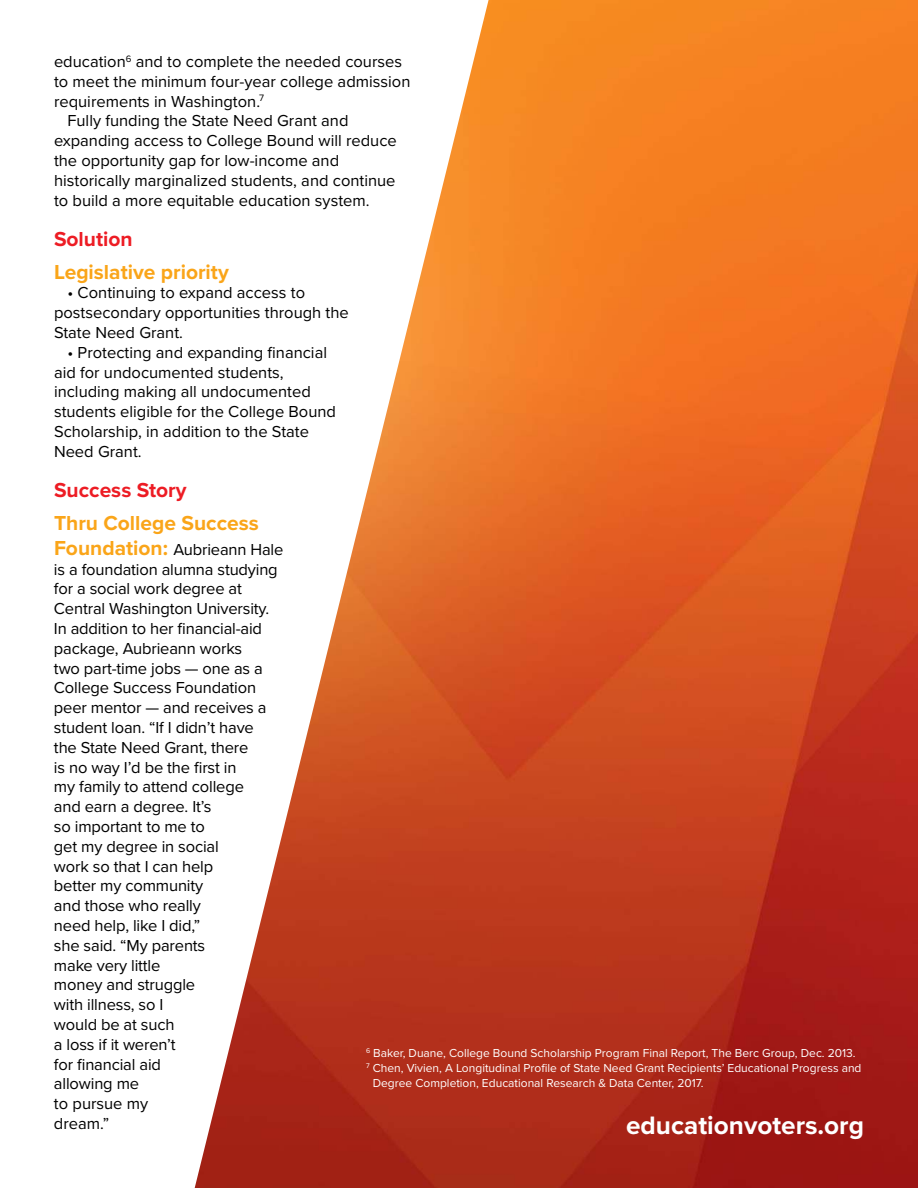
<style>
.page{position:relative;width:918px;height:1188px;background:#fff}
.page>*{position:absolute;margin:0;border:0;box-sizing:border-box;transform-origin:0 0}
.t1{font:700 26.1px "Proxima Nova";color:#fff}
.t2{font:700 21px "Proxima Nova";color:#faa519}
.t3{font:700 21px "Proxima Nova";color:#ed1c24}
.t4{font:16.5px/19.8px "Proxima Nova";color:#000}
.t5{font:12px "Proxima Nova";color:#fff}
.s1{font-weight:700;font-size:21px;color:#faa519}
</style>
<div class="page">
<img style="left:195px;top:0;width:723px;height:1188px">
<p class="t4" style="left:54px;top:52px;width:350px">education<sup>6</sup> and to complete the needed courses</p>
<p class="t4" style="left:54px;top:72px;width:358px">to meet the minimum four-year college admission</p>
<p class="t4" style="left:54px;top:92px;width:211px">requirements in Washington.<sup>7</sup></p>
<p class="t4" style="left:67px;top:112px;width:283px">Fully funding the State Need Grant and</p>
<p class="t4" style="left:54px;top:132px;width:344px">expanding access to College Bound will reduce</p>
<p class="t4" style="left:54px;top:151px;width:287px">the opportunity gap for low-income and</p>
<p class="t4" style="left:54px;top:171px;width:343px">historically marginalized students, and continue</p>
<p class="t4" style="left:54px;top:191px;width:317px">to build a more equitable education system.</p>
<p class="t3" style="left:54px;top:230px;width:80px">Solution</p>
<p class="t2" style="left:54px;top:263px;width:176px">Legislative priority</p>
<p class="t4" style="left:54px;top:284px;width:296px;text-indent:13px">• Continuing to expand access to postsecondary opportunities through the<br>State Need Grant.</p>
<p class="t4" style="left:54px;top:343px;width:284px;text-indent:13px">• Protecting and expanding financial aid for undocumented students, including making all undocumented students eligible for the College Bound<br>Scholarship, in addition to the State<br>Need Grant.</p>
<p class="t3" style="left:54px;top:481px;width:134px">Success Story</p>
<p class="t2" style="left:54px;top:514px;width:206px">Thru College Success</p>
<p class="t4" style="left:54px;top:540px;width:231px"><span class="s1">Foundation:</span> Aubrieann Hale is a foundation alumna studying for a social work degree at<br>Central Washington University.<br>In addition to her financial-aid package, Aubrieann works<br>two part-time jobs — one as a<br>College Success Foundation peer mentor — and receives a student loan. “If I didn’t have<br>the State Need Grant, there<br>is no way I’d be the first in<br>my family to attend college<br>and earn a degree. It’s<br>so important to me to<br>get my degree in social<br>work so that I can help<br>better my community<br>and those who really<br>need help, like I did,”<br>she said. “My parents<br>make very little<br>money and struggle<br>with illness, so I<br>would be at such<br>a loss if it weren’t<br>for financial aid<br>allowing me<br>to pursue my<br>dream.”</p>
<p class="t5" style="left:366px;top:1048px;width:491px"><sup>6</sup> Baker, Duane, College Bound Scholarship Program Final Report, The Berc Group, Dec. 2013.</p>
<p class="t5" style="left:366px;top:1063px;width:497px"><sup>7</sup> Chen, Vivien, A Longitudinal Profile of State Need Grant Recipients’ Educational Progress and</p>
<p class="t5" style="left:373px;top:1078px;width:332px">Degree Completion, Educational Research &amp; Data Center, 2017.</p>
<h1 class="t1" style="left:626px;top:1114px;width:239px">educationvoters.org</h1>
</div>
